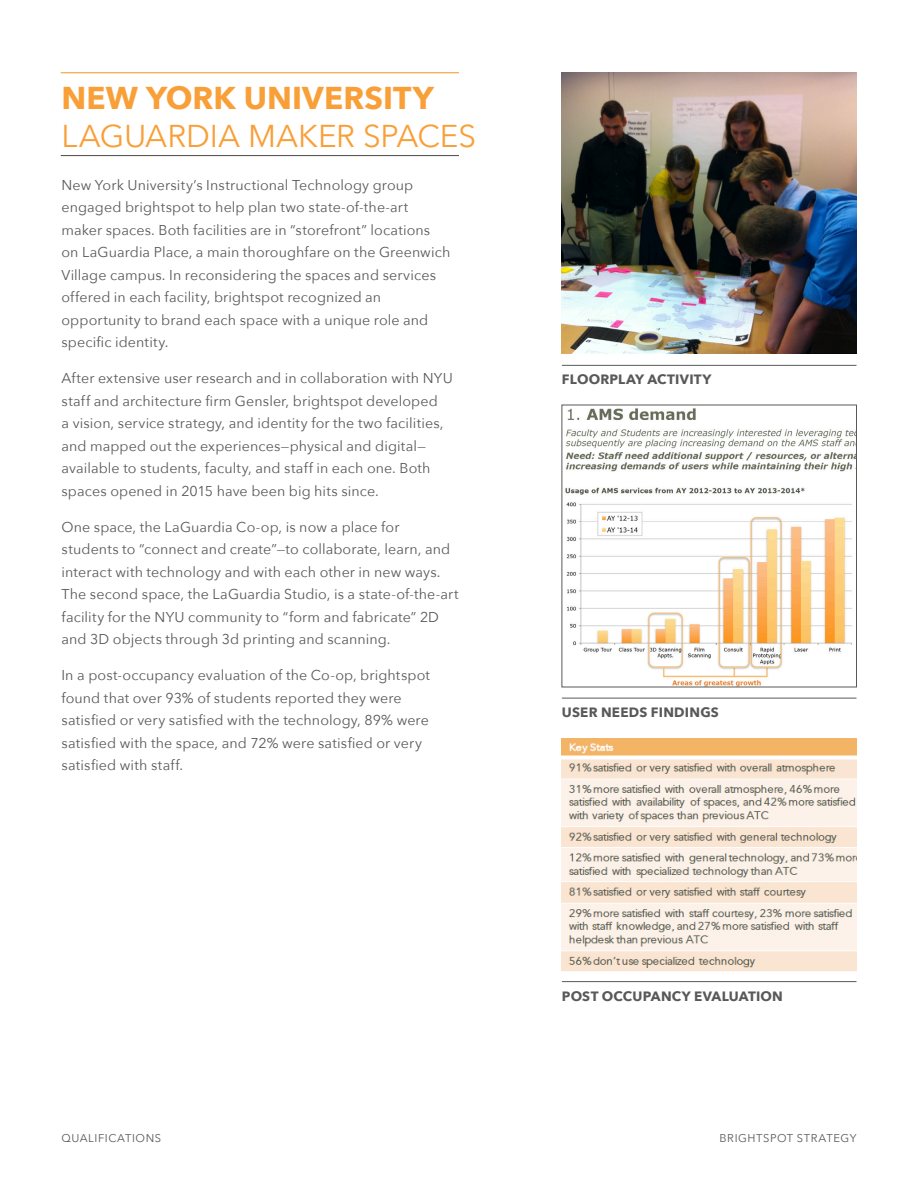
<style>
.page{position:relative;width:918px;height:1188px;background:#fff}
.page>*{position:absolute;margin:0;border:0;box-sizing:border-box;transform-origin:0 0}
.QUALS_1_2_TITLE___HE{font:31.5px/37.8px "Avenir Next";letter-spacing:-.005em;color:#f99f38}
.BODY_COPY{font:14.25px/22.5px "Avenir Next";letter-spacing:.005em;color:#595959}
.t1{font:700 13.5px "Avenir Next";letter-spacing:.015em;color:#595959}
.t2{font:11.25px "Avenir Next";letter-spacing:.055em;color:#595959}
.s1{font-weight:700}
</style>
<div class="page">
<hr style="left:61px;top:72px;width:398px;height:1px;background:#f99f38">
<hr style="left:562px;top:365px;width:294px;height:1px;background:#595959">
<hr style="left:562px;top:698px;width:294px;height:1px;background:#595959">
<img style="left:565px;top:408px;width:290px;height:277px">
<img style="left:562px;top:72px;width:294px;height:282px">
<hr style="left:562px;top:981px;width:294px;height:1px;background:#595959">
<img style="left:562px;top:738px;width:294px;height:234px">
<hr style="left:61px;top:155px;width:398px;height:1px;background:#595959">
<p class="QUALS_1_2_TITLE___HE" style="left:62px;top:78px;width:416px"><span class="s1">NEW YORK UNIVERSITY<br></span>LAGUARDIA MAKER SPACES</p>
<p class="BODY_COPY" style="left:62px;top:173px;width:390px">New York University’s Instructional Technology group engaged brightspot to help plan two state-of-the-art maker spaces. Both facilities are in “storefront” locations on LaGuardia Place, a main thoroughfare on the Greenwich Village campus. In reconsidering the spaces and services offered in each facility, brightspot recognized an opportunity to brand each space with a unique role and specific identity.</p>
<p class="BODY_COPY" style="left:62px;top:366px;width:393px">After extensive user research and in collaboration with NYU staff and architecture firm Gensler, brightspot developed<br>a vision, service strategy, and identity for the two facilities, and mapped out the experiences—physical and digital— available to students, faculty, and staff in each one. Both spaces opened in 2015 have been big hits since.</p>
<p class="BODY_COPY" style="left:62px;top:515px;width:399px">One space, the LaGuardia Co-op, is now a place for students to “connect and create”—to collaborate, learn, and interact with technology and with each other in new ways.<br>The second space, the LaGuardia Studio, is a state-of-the-art facility for the NYU community to “form and fabricate” 2D and 3D objects through 3d printing and scanning.</p>
<p class="BODY_COPY" style="left:62px;top:663px;width:370px">In a post-occupancy evaluation of the Co-op, brightspot found that over 93% of students reported they were satisfied or very satisfied with the technology, 89% were satisfied with the space, and 72% were satisfied or very satisfied with staff.</p>
<p class="t1" style="left:562px;top:368px;width:151px">FLOORPLAY ACTIVITY</p>
<p class="t1" style="left:562px;top:701px;width:158px">USER NEEDS FINDINGS</p>
<p class="t1" style="left:562px;top:984px;width:223px">POST OCCUPANCY EVALUATION</p>
<p class="t2" style="left:62px;top:1129px;width:101px">QUALIFICATIONS</p>
<p class="t2" style="left:720px;top:1129px;width:138px">BRIGHTSPOT STRATEGY</p>
</div>
